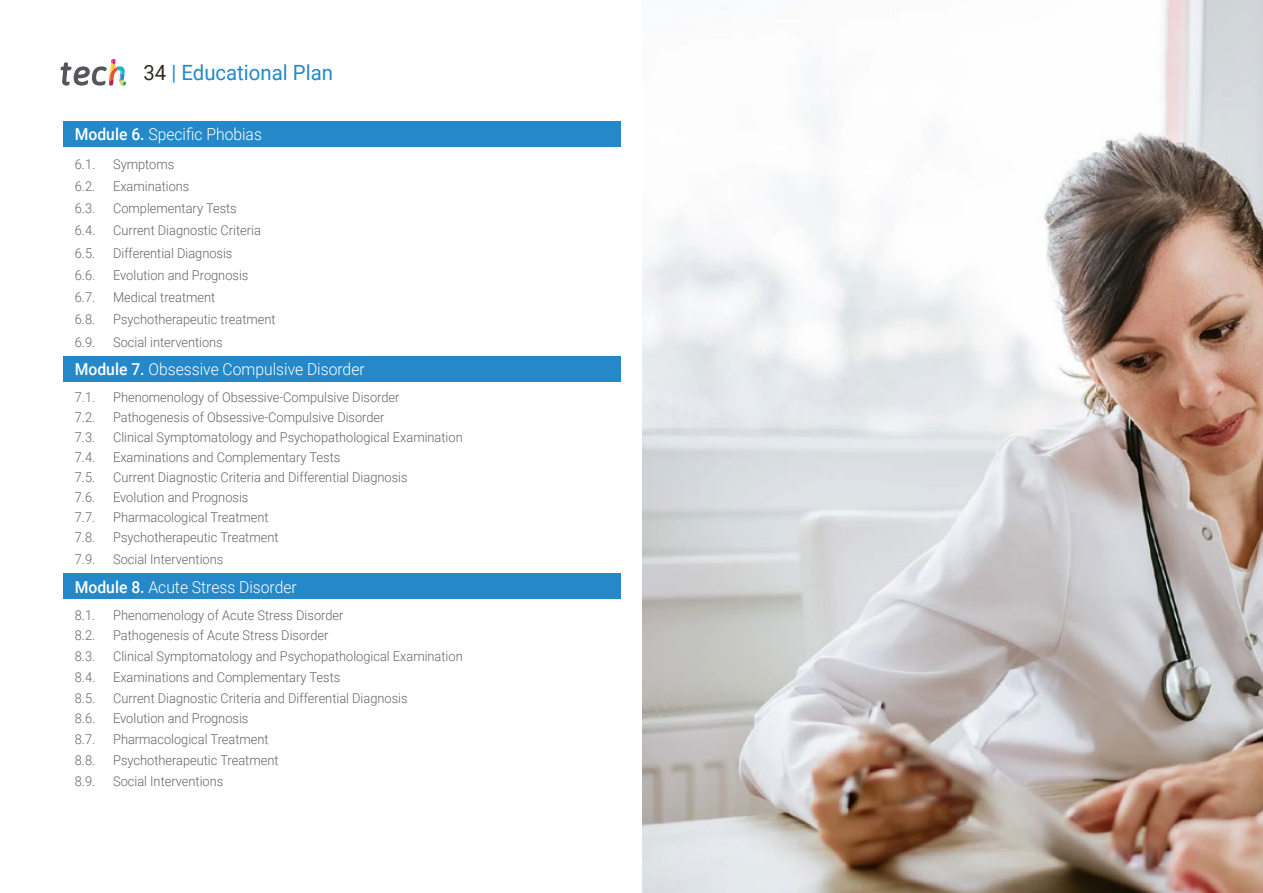
<style>
.page{position:relative;width:1263px;height:893px;background:#fff}
.page>*{position:absolute;margin:0;border:0;box-sizing:border-box;transform-origin:0 0}
.t1{font:21px "Roboto";color:#2488c9}
.t2{font:300 16.5px "Roboto";color:#fff;scale:.95 1}
.t3{font:300 13.5px "Roboto";color:#61646a;scale:.95 1}
.s1{color:#312e20}
.s2{font-weight:500}
</style>
<div class="page">
<svg style="left:61px;top:59px;width:65px;height:27px"></svg>
<div style="left:64px;top:121px;width:557px;height:25px;background:#2488c9"></div>
<div style="left:64px;top:356px;width:557px;height:25px;background:#2488c9"></div>
<div style="left:64px;top:574px;width:557px;height:25px;background:#2488c9"></div>
<img style="left:642px;top:0;width:621px;height:893px">
<h1 class="t1" style="left:144px;top:57px;width:191px"><span class="s1">34</span> | Educational Plan</h1>
<p class="t2" style="left:75px;top:123px;width:198px"><span class="s2">Module 6.</span> Specific Phobias</p>
<p class="t3" style="left:75px;top:154px;width:23px">6.1.</p>
<p class="t3" style="left:113px;top:154px;width:66px">Symptoms</p>
<p class="t3" style="left:75px;top:177px;width:23px">6.2.</p>
<p class="t3" style="left:113px;top:177px;width:82px">Examinations</p>
<p class="t3" style="left:75px;top:199px;width:23px">6.3.</p>
<p class="t3" style="left:113px;top:199px;width:132px">Complementary Tests</p>
<p class="t3" style="left:75px;top:221px;width:23px">6.4.</p>
<p class="t3" style="left:113px;top:221px;width:157px">Current Diagnostic Criteria</p>
<p class="t3" style="left:75px;top:243px;width:23px">6.5.</p>
<p class="t3" style="left:113px;top:243px;width:127px">Differential Diagnosis</p>
<p class="t3" style="left:75px;top:266px;width:23px">6.6.</p>
<p class="t3" style="left:113px;top:266px;width:144px">Evolution and Prognosis</p>
<p class="t3" style="left:75px;top:288px;width:23px">6.7.</p>
<p class="t3" style="left:113px;top:288px;width:109px">Medical treatment</p>
<p class="t3" style="left:75px;top:310px;width:23px">6.8.</p>
<p class="t3" style="left:113px;top:310px;width:173px">Psychotherapeutic treatment</p>
<p class="t3" style="left:75px;top:332px;width:23px">6.9.</p>
<p class="t3" style="left:113px;top:332px;width:117px">Social interventions</p>
<p class="t2" style="left:75px;top:358px;width:307px"><span class="s2">Module 7.</span> Obsessive Compulsive Disorder</p>
<p class="t3" style="left:75px;top:387px;width:23px">7.1.</p>
<p class="t3" style="left:113px;top:387px;width:303px">Phenomenology of Obsessive-Compulsive Disorder</p>
<p class="t3" style="left:75px;top:407px;width:23px">7.2.</p>
<p class="t3" style="left:113px;top:407px;width:287px">Pathogenesis of Obsessive-Compulsive Disorder</p>
<p class="t3" style="left:75px;top:427px;width:23px">7.3.</p>
<p class="t3" style="left:113px;top:427px;width:369px">Clinical Symptomatology and Psychopathological Examination</p>
<p class="t3" style="left:75px;top:447px;width:23px">7.4.</p>
<p class="t3" style="left:113px;top:447px;width:241px">Examinations and Complementary Tests</p>
<p class="t3" style="left:75px;top:467px;width:23px">7.5.</p>
<p class="t3" style="left:113px;top:467px;width:311px">Current Diagnostic Criteria and Differential Diagnosis</p>
<p class="t3" style="left:75px;top:487px;width:23px">7.6.</p>
<p class="t3" style="left:113px;top:487px;width:144px">Evolution and Prognosis</p>
<p class="t3" style="left:75px;top:507px;width:23px">7.7.</p>
<p class="t3" style="left:113px;top:507px;width:165px">Pharmacological Treatment</p>
<p class="t3" style="left:75px;top:527px;width:23px">7.8.</p>
<p class="t3" style="left:113px;top:527px;width:176px">Psychotherapeutic Treatment</p>
<p class="t3" style="left:75px;top:550px;width:23px">7.9.</p>
<p class="t3" style="left:113px;top:550px;width:118px">Social Interventions</p>
<p class="t2" style="left:75px;top:575px;width:235px"><span class="s2">Module 8.</span> Acute Stress Disorder</p>
<p class="t3" style="left:75px;top:605px;width:23px">8.1.</p>
<p class="t3" style="left:113px;top:605px;width:244px">Phenomenology of Acute Stress Disorder</p>
<p class="t3" style="left:75px;top:626px;width:23px">8.2.</p>
<p class="t3" style="left:113px;top:626px;width:228px">Pathogenesis of Acute Stress Disorder</p>
<p class="t3" style="left:75px;top:647px;width:23px">8.3.</p>
<p class="t3" style="left:113px;top:647px;width:369px">Clinical Symptomatology and Psychopathological Examination</p>
<p class="t3" style="left:75px;top:668px;width:23px">8.4.</p>
<p class="t3" style="left:113px;top:668px;width:241px">Examinations and Complementary Tests</p>
<p class="t3" style="left:75px;top:688px;width:23px">8.5.</p>
<p class="t3" style="left:113px;top:688px;width:311px">Current Diagnostic Criteria and Differential Diagnosis</p>
<p class="t3" style="left:75px;top:709px;width:23px">8.6.</p>
<p class="t3" style="left:113px;top:709px;width:144px">Evolution and Prognosis</p>
<p class="t3" style="left:75px;top:730px;width:23px">8.7.</p>
<p class="t3" style="left:113px;top:730px;width:165px">Pharmacological Treatment</p>
<p class="t3" style="left:75px;top:751px;width:23px">8.8.</p>
<p class="t3" style="left:113px;top:751px;width:176px">Psychotherapeutic Treatment</p>
<p class="t3" style="left:75px;top:771px;width:23px">8.9.</p>
<p class="t3" style="left:113px;top:771px;width:118px">Social Interventions</p>
</div>
